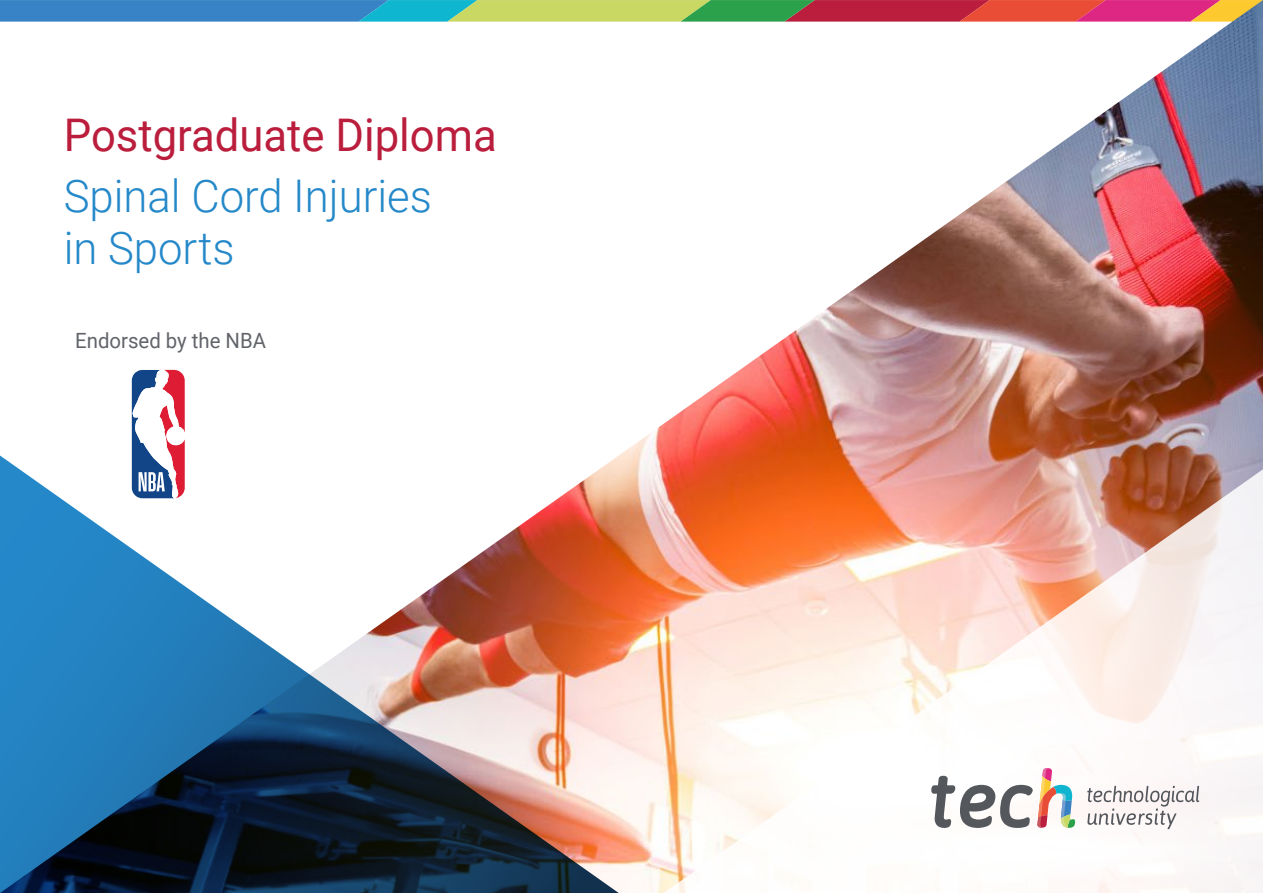
<style>
.page{position:relative;width:1263px;height:893px;background:#fff}
.page>*{position:absolute;margin:0;border:0;box-sizing:border-box;transform-origin:0 0}
.t1{font:300 45px/52.5px "Roboto";color:#2488c9}
.t2{font:45px "Roboto";color:#ba1e3c}
.t3{font:21px "Roboto";color:#61646a}
</style>
<div class="page">
<img style="left:0;top:0;width:1263px;height:454px">
<img style="left:0;top:446px;width:649px;height:447px">
<svg style="left:634px;top:454px;width:629px;height:439px"></svg>
<svg style="left:132px;top:370px;width:53px;height:128px"></svg>
<svg style="left:931px;top:768px;width:144px;height:60px"></svg>
<svg style="left:1087px;top:786px;width:112px;height:43px"></svg>
<p class="t2" style="left:64px;top:103px;width:434px">Postgraduate Diploma</p>
<p class="t1" style="left:64px;top:168px;width:370px">Spinal Cord Injuries in Sports</p>
<p class="t3" style="left:75px;top:326px;width:192px">Endorsed by the NBA</p>
</div>
